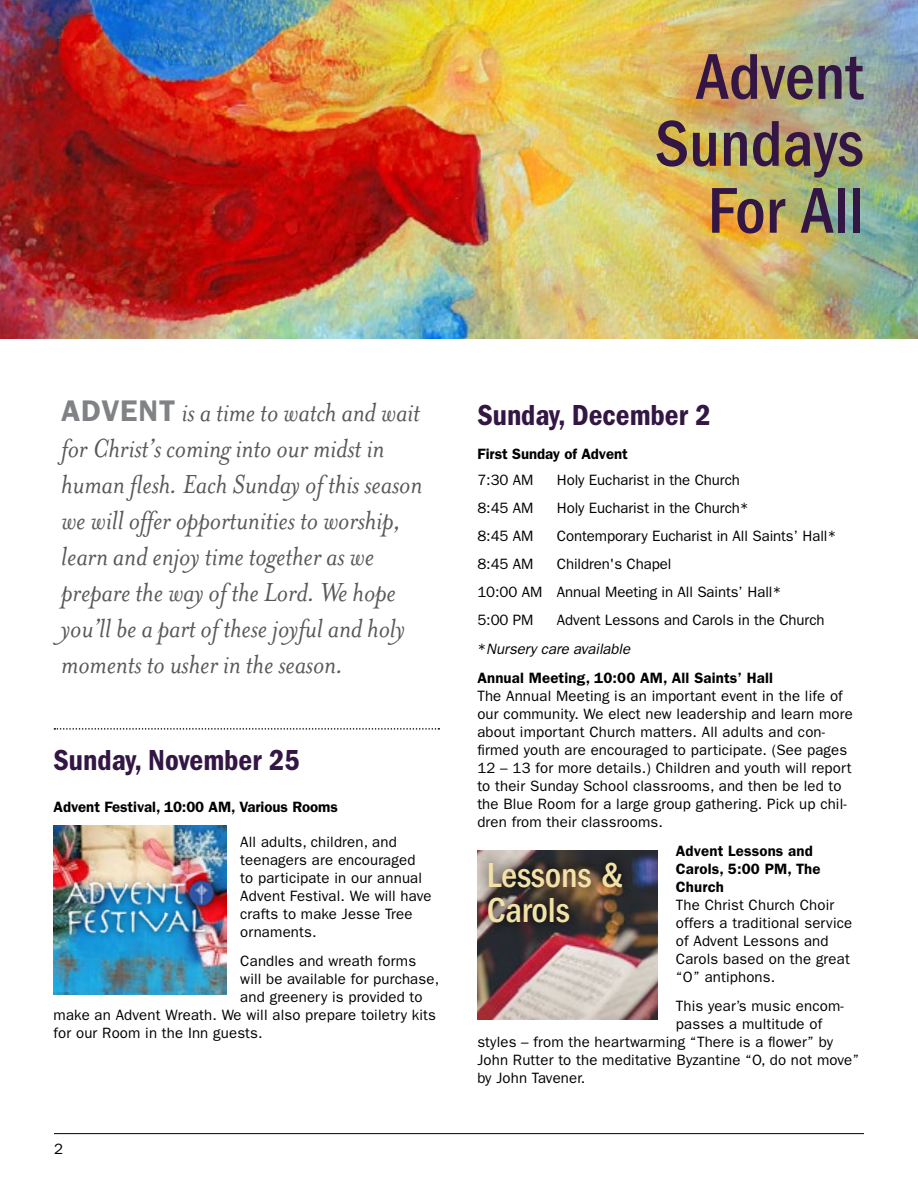
<style>
.page{position:relative;width:918px;height:1188px;background:#fff}
.page>*{position:absolute;margin:0;border:0;box-sizing:border-box;transform-origin:0 0}
.t1{font:500 condensed 66.9px/66.9px "ITC Franklin Gothic Std";color:#331644;text-align:right}
.t2{font:500 condensed 36px/35.4px "ITC Franklin Gothic Std";letter-spacing:-.005em;color:#f2e2a7}
.t3{font:italic 30px/36px "Mrs Eaves";letter-spacing:-.005em;color:#58595b}
.t4{font:30px "ITC Franklin Gothic Std Dm Cd";color:#331644}
.t5{font:15px/18px "ITC Franklin Gothic Std";letter-spacing:.01em;color:#000}
.t6{font:600 15px/28.8px "ITC Franklin Gothic Std";letter-spacing:.01em;color:#000}
.s1{font-family:"ITC Franklin Gothic Std";font-weight:600;font-style:normal;color:#808285}
.s2{font-weight:400}
.s3{font-weight:400;font-style:italic}
</style>
<div class="page">
<img style="left:0;top:0;width:918px;height:338px">
<hr style="left:54px;top:1133px;width:810px;height:1px;background:#000">
<svg style="left:54px;top:728px;width:385px;height:2px"></svg>
<img style="left:54px;top:825px;width:173px;height:170px">
<div style="left:58px;top:873px;width:163px;height:68px;background:#000;opacity:.75"></div>
<img style="left:61px;top:875px;width:160px;height:76px">
<img style="left:477px;top:850px;width:181px;height:169px">
<div style="left:476px;top:849px;width:157px;height:86px;background:#000;opacity:.95"></div>
<h1 class="t1" style="left:655px;top:44px;width:210px">Advent<br>Sundays<br>For All</h1>
<p class="t3" style="left:61px;top:394px;width:363px"><span class="s1">ADVENT</span> is a time to watch and wait for Christ’s coming into our midst in human flesh. Each Sunday of this season we will offer opportunities to worship, learn and enjoy time together as we prepare the way of the Lord. We hope you’ll be a part of these joyful and holy moments to usher in the season.</p>
<h3 class="t4" style="left:54px;top:743px;width:248px">Sunday, November 25</h3>
<p class="t6" style="left:54px;top:793px;width:286px">Advent Festival, 10:00 AM, Various Rooms</p>
<p class="t5" style="left:240px;top:833px;width:193px">All adults, children, and teenagers are encouraged to participate in our annual<br>Advent Festival. We will have crafts to make Jesse Tree ornaments.</p>
<p class="t5" style="left:240px;top:952px;width:177px">Candles and wreath forms</p>
<p class="t5" style="left:240px;top:970px;width:200px">will be available for purchase,</p>
<p class="t5" style="left:240px;top:988px;width:184px">and greenery is provided to</p>
<p class="t5" style="left:54px;top:1006px;width:384px">make an Advent Wreath. We will also prepare toiletry kits</p>
<p class="t5" style="left:54px;top:1024px;width:211px">for our Room in the Inn guests.</p>
<p class="t5" style="left:54px;top:1140px;width:10px">2</p>
<h3 class="t4" style="left:477px;top:398px;width:235px">Sunday, December 2</h3>
<p class="t6" style="left:477px;top:439px;width:152px">First Sunday of Advent</p>
<p class="t5" style="left:477px;top:471px;width:58px">7:30 AM</p>
<p class="t5" style="left:557px;top:471px;width:185px">Holy Eucharist in the Church</p>
<p class="t5" style="left:477px;top:499px;width:58px">8:45 AM</p>
<p class="t5" style="left:557px;top:499px;width:193px">Holy Eucharist in the Church*</p>
<p class="t5" style="left:477px;top:527px;width:58px">8:45 AM</p>
<p class="t5" style="left:557px;top:527px;width:281px">Contemporary Eucharist in All Saints’ Hall*</p>
<p class="t5" style="left:477px;top:555px;width:58px">8:45 AM</p>
<p class="t5" style="left:477px;top:550px;width:306px;line-height:28px;text-indent:80px">Children's Chapel<br>10:00 AM Annual Meeting in All Saints’ Hall*<br>5:00 PM</p>
<p class="t6" style="left:477px;top:606px;width:349px;text-indent:80px"><span class="s2">Advent Lessons and Carols in the Church *</span> <span class="s3">Nursery care available<br></span>Annual Meeting, 10:00 AM, All Saints’ Hall</p>
<p class="t5" style="left:477px;top:687px;width:377px">The Annual Meeting is an important event in the life of our community. We elect new leadership and learn more about important Church matters. All adults and con&shy;firmed youth are encouraged to participate. (See pages 12 – 13 for more details.) Children and youth will report to their Sunday School classrooms, and then be led to the Blue Room for a large group gathering. Pick up chil&shy;dren from their classrooms.</p>
<p class="t6" style="left:676px;top:842px;width:146px;line-height:18px">Advent Lessons and<br>Carols, 5:00 PM, The<br>Church</p>
<p class="t5" style="left:676px;top:896px;width:178px">The Christ Church Choir offers a traditional service of Advent Lessons and<br>Carols based on the great “O” antiphons.</p>
<p class="t5" style="left:676px;top:997px;width:169px">This year’s music encom-</p>
<p class="t5" style="left:676px;top:1015px;width:148px">passes a multitude of</p>
<p class="t5" style="left:477px;top:1033px;width:357px">styles – from the heartwarming “There is a flower” by</p>
<p class="t5" style="left:477px;top:1051px;width:384px">John Rutter to the meditative Byzantine “O, do not move”</p>
<p class="t5" style="left:477px;top:1069px;width:110px">by John Tavener.</p>
<h2 class="t2" style="left:487px;top:857px;width:138px">Lessons &amp;<br>Carols</h2>
</div>
